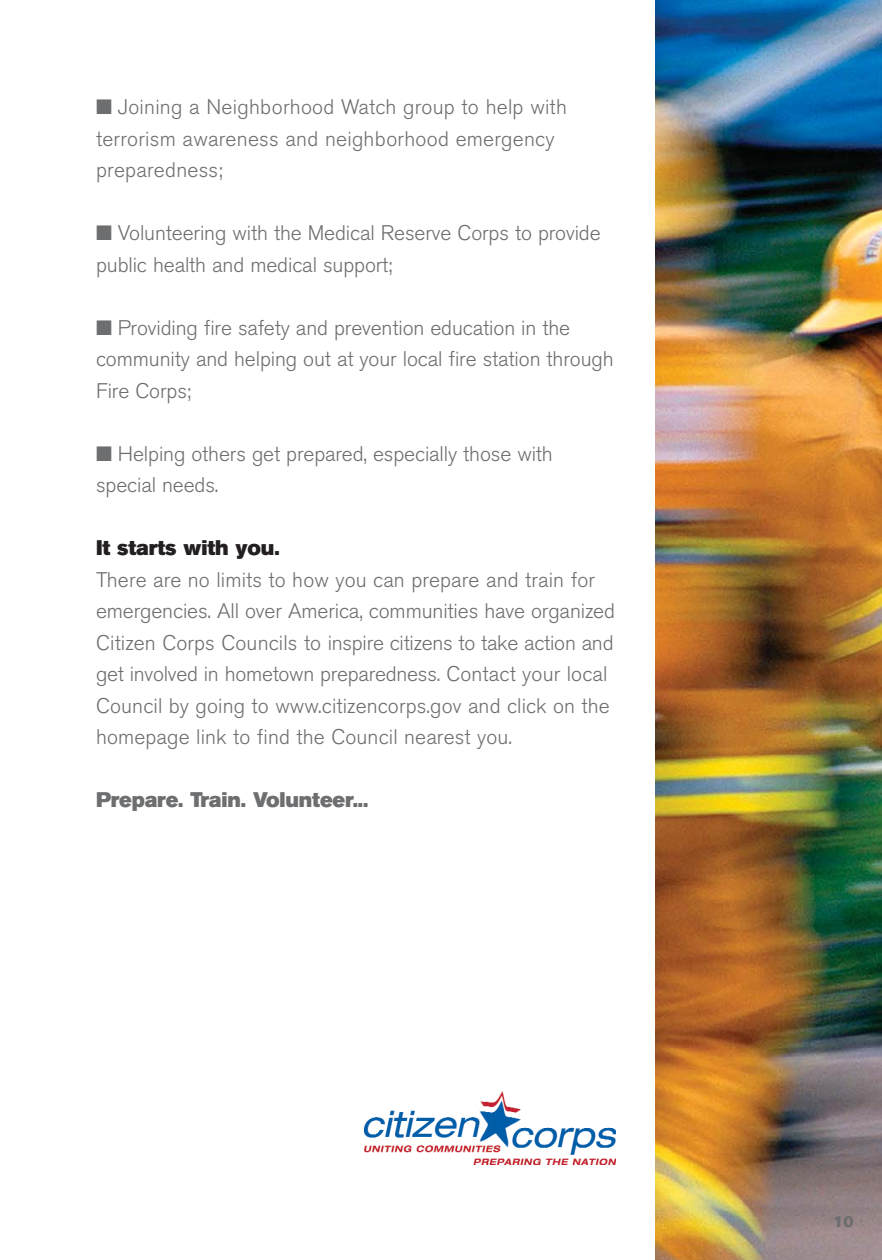
<style>
.page{position:relative;width:882px;height:1260px;background:#fff}
.page>*{position:absolute;margin:0;border:0;box-sizing:border-box;transform-origin:0 0}
.t1{font:300 21px/31.5px "Akzidenz Grotesk BE";letter-spacing:-.005em;color:#6d6e70}
.t2{font:21px "Akzidenz Grotesk BE Super";letter-spacing:-.005em;color:#6d6e70}
.t3{font:15.75px "Akzidenz Grotesk BE Super";color:#6d6e70}
.s1{font-family:"Akzidenz Grotesk BE Super";font-weight:400;color:#231f20}
</style>
<div class="page">
<img style="left:364px;top:0;width:518px;height:1260px">
<p class="t1" style="left:96px;top:94px;width:472px">■ Joining a Neighborhood Watch group to help with terrorism awareness and neighborhood emergency preparedness;</p>
<p class="t1" style="left:96px;top:220px;width:506px">■ Volunteering with the Medical Reserve Corps to provide public health and medical support;</p>
<p class="t1" style="left:96px;top:314px;width:519px">■ Providing fire safety and prevention education in the community and helping out at your local fire station through<br>Fire Corps;</p>
<p class="t1" style="left:96px;top:440px;width:458px">■ Helping others get prepared, especially those with special needs.</p>
<p class="t1" style="left:96px;top:535px;width:520px"><span class="s1">It starts with you.<br></span>There are no limits to how you can prepare and train for emergencies. All over America, communities have organized Citizen Corps Councils to inspire citizens to take action and get involved in hometown preparedness. Contact your local Council by going to www.citizencorps.gov and click on the homepage link to find the Council nearest you.</p>
<p class="t2" style="left:96px;top:792px;width:274px">Prepare. Train. Volunteer...</p>
<p class="t3" style="left:833px;top:1216px;width:22px">10</p>
</div>
